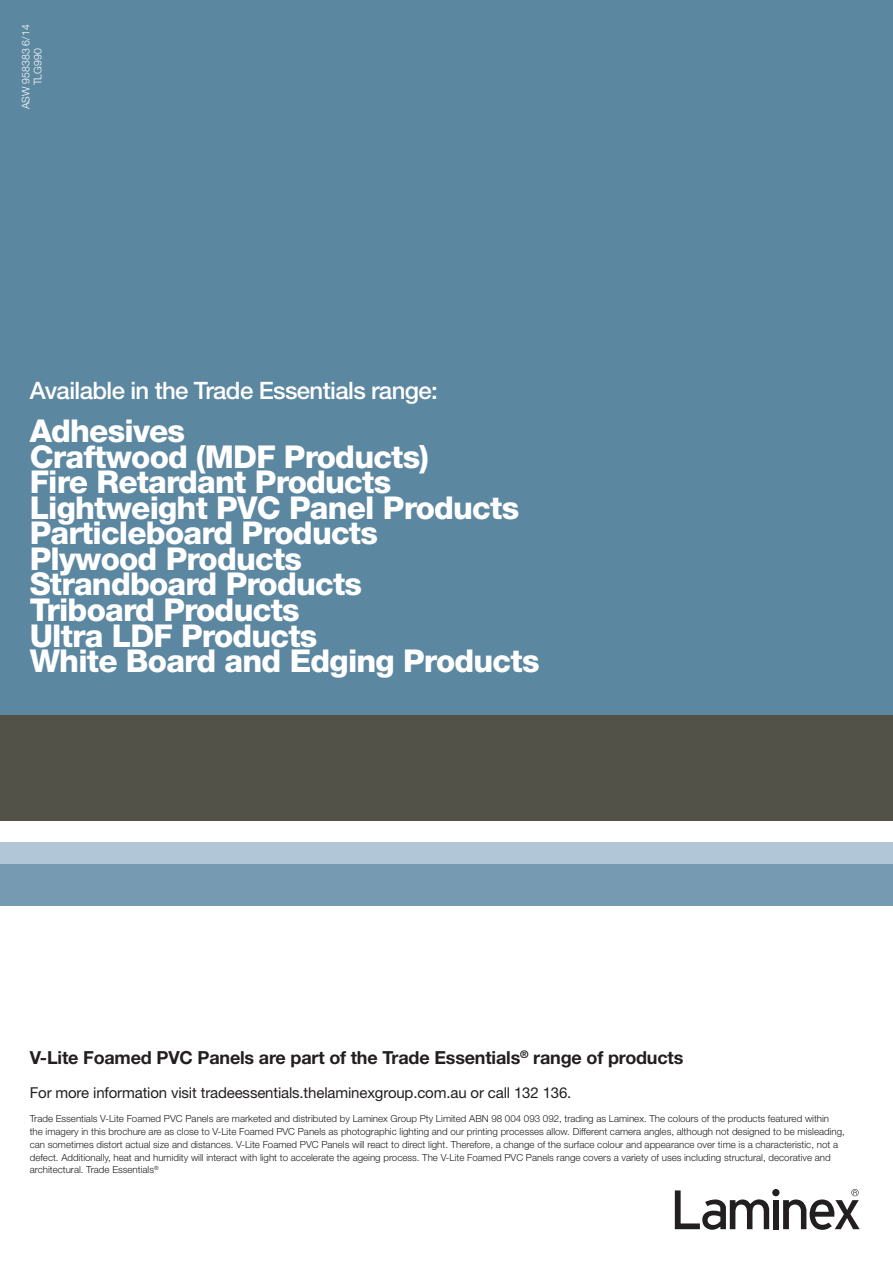
<style>
.page{position:relative;width:893px;height:1263px;background:#fff}
.page>*{position:absolute;margin:0;border:0;box-sizing:border-box;transform-origin:0 0}
.t1{font:800 31.5px "Helvetica Neue";letter-spacing:-.025em;color:#fff}
.t2{font:500 24px "Helvetica Neue";letter-spacing:-.025em;color:#fff}
.t3{font:700 18px "Helvetica Neue";letter-spacing:-.01em;color:#231f20}
.t4{font:15px "Helvetica Neue";letter-spacing:-.01em;color:#231f20}
.t5{font:300 10.5px "Helvetica Neue";color:#fff}
.t6{font:300 9.75px/12.8px "Helvetica Neue";color:#231f20}
</style>
<div class="page">
<div style="left:0;top:714px;width:893px;height:107px;background:#535249"></div>
<div style="left:0;top:0;width:893px;height:714px;background:#5c87a1"></div>
<div style="left:0;top:863px;width:893px;height:43px;background:#769ab1"></div>
<div style="left:0;top:842px;width:893px;height:21px;background:#b1c6d6"></div>
<svg style="left:675px;top:1190px;width:94px;height:40px"></svg>
<div style="left:773px;top:1200px;width:6px;height:29px;background:#231f20"></div>
<div style="left:772px;top:1189px;width:7px;height:7px;background:#231f20;border-radius:50%"></div>
<svg style="left:783px;top:1189px;width:77px;height:41px"></svg>
<p class="t5" style="left:19px;top:109px;width:86px;rotate:-90deg">ASW 958383 6/14</p>
<p class="t5" style="left:31px;top:85px;width:38px;rotate:-90deg">TLG990</p>
<p class="t2" style="left:30px;top:376px;width:410px">Available in the Trade Essentials range:</p>
<p class="t1" style="left:30px;top:412px;width:157px">Adhesives</p>
<p class="t1" style="left:30px;top:438px;width:401px">Craftwood (MDF Products)</p>
<p class="t1" style="left:30px;top:463px;width:363px">Fire Retardant Products</p>
<p class="t1" style="left:30px;top:489px;width:491px">Lightweight PVC Panel Products</p>
<p class="t1" style="left:30px;top:514px;width:350px">Particleboard Products</p>
<p class="t1" style="left:30px;top:540px;width:274px">Plywood Products</p>
<p class="t1" style="left:30px;top:565px;width:334px">Strandboard Products</p>
<p class="t1" style="left:30px;top:591px;width:271px">Triboard Products</p>
<p class="t1" style="left:30px;top:616px;width:289px">Ultra LDF Products</p>
<p class="t1" style="left:30px;top:642px;width:511px">White Board and Edging Products</p>
<p class="t3" style="left:30px;top:1047px;width:655px">V-Lite Foamed PVC Panels are part of the Trade Essentials<sup>®</sup> range of products</p>
<p class="t4" style="left:30px;top:1084px;width:543px">For more information visit tradeessentials.thelaminexgroup.com.au or call 132 136.</p>
<p class="t6" style="left:30px;top:1112px;width:817px">Trade Essentials V-Lite Foamed PVC Panels are marketed and distributed by Laminex Group Pty Limited ABN 98 004 093 092, trading as Laminex. The colours of the products featured within<br>the imagery in this brochure are as close to V-Lite Foamed PVC Panels as photographic lighting and our printing processes allow. Different camera angles, although not designed to be misleading, can sometimes distort actual size and distances. V-Lite Foamed PVC Panels will react to direct light. Therefore, a change of the surface colour and appearance over time is a characteristic, not a defect. Additionally, heat and humidity will interact with light to accelerate the ageing process. The V-Lite Foamed PVC Panels range covers a variety of uses including structural, decorative and architectural. Trade Essentials<sup>®</sup></p>
</div>
